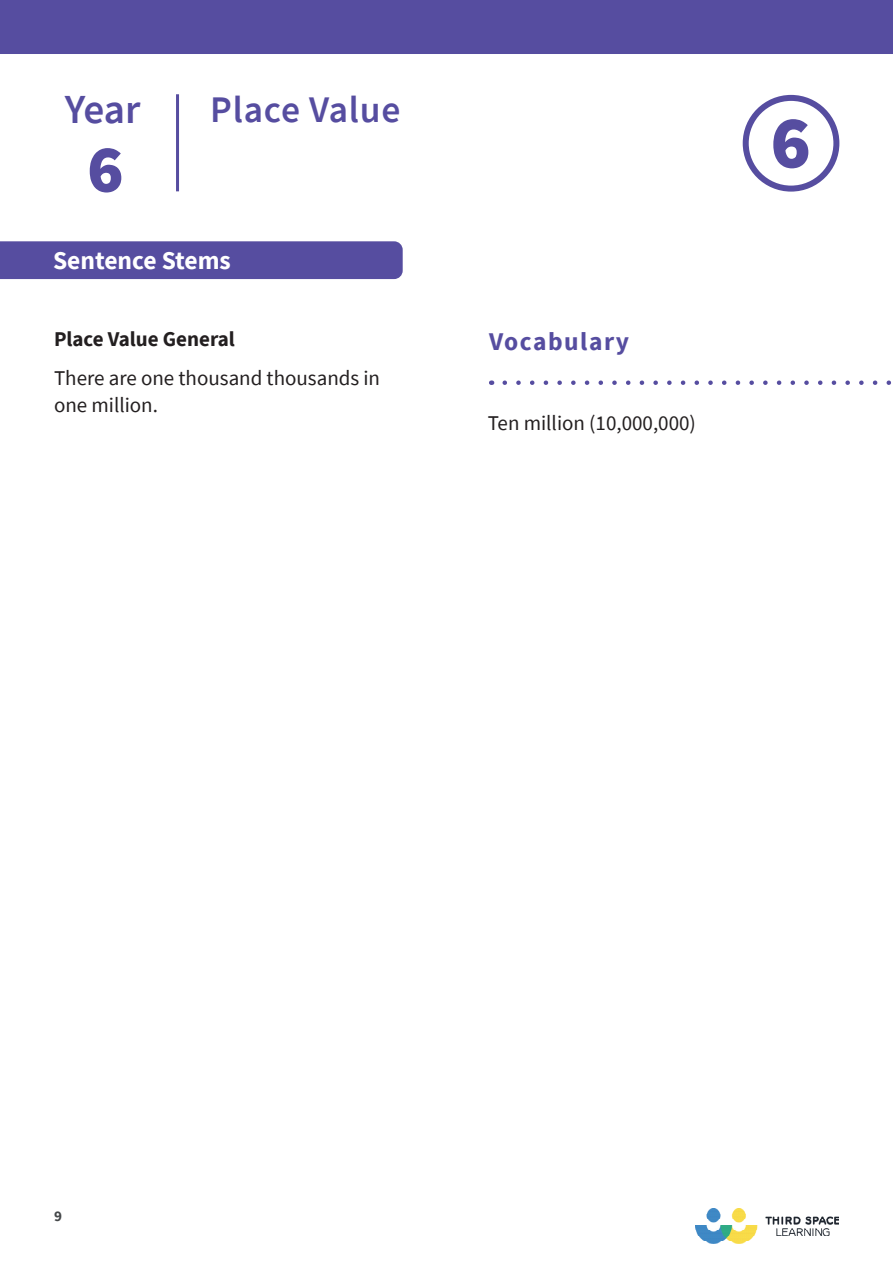
<style>
.page{position:relative;width:893px;height:1263px;background:#fff}
.page>*{position:absolute;margin:0;border:0;box-sizing:border-box;transform-origin:0 0}
.t1{font:900 74.85px "Source Sans Pro";color:#564da0}
.t2{font:900 67.5px "Source Sans Pro";color:#564da0}
.t3{font:600 41.25px "Source Sans Pro";color:#564da0}
.t4{font:600 37.5px "Source Sans Pro";letter-spacing:.02em;color:#564da0}
.t5{font:700 25.5px "Source Sans Pro";color:#fff}
.t6{font:700 25.5px "Source Sans Pro";letter-spacing:.06em;color:#564da0}
.BODY_TEXT{font:21px/27px "Source Sans Pro";color:#231f20}
.MAIN_TEXT_TITLE{font:700 21px "Source Sans Pro";color:#231f20}
.t7{font:700 15px "Source Sans Pro";color:#444749}
</style>
<div class="page">
<img style="left:696px;top:1209px;width:143px;height:34px">
<div style="left:743px;top:95px;width:96px;height:97px;border:6px solid #564da0;border-radius:50%"></div>
<div style="left:0;top:0;width:893px;height:54px;background:#564da0"></div>
<hr style="left:176px;top:94px;width:3px;height:97px;background:#564da0">
<svg style="left:505px;top:380px;width:386px;height:5px"></svg>
<div style="left:0;top:241px;width:403px;height:38px;background:#564da0"></div>
<p class="t3" style="left:65px;top:82px;width:77px">Year</p>
<p class="t4" style="left:210px;top:85px;width:192px">Place Value</p>
<p class="t2" style="left:87px;top:123px;width:38px">6</p>
<p class="t5" style="left:53px;top:243px;width:179px">Sentence Stems</p>
<p class="MAIN_TEXT_TITLE" style="left:54px;top:325px;width:182px">Place Value General</p>
<p class="BODY_TEXT" style="left:54px;top:364px;width:328px">There are one thousand thousands in one million.</p>
<p class="t6" style="left:489px;top:324px;width:142px">Vocabulary</p>
<p class="BODY_TEXT" style="left:488px;top:410px;width:210px">Ten million (10,000,000)</p>
<p class="t1" style="left:770px;top:91px;width:42px">6</p>
<p class="t7" style="left:54px;top:1206px;width:9px">9</p>
</div>
